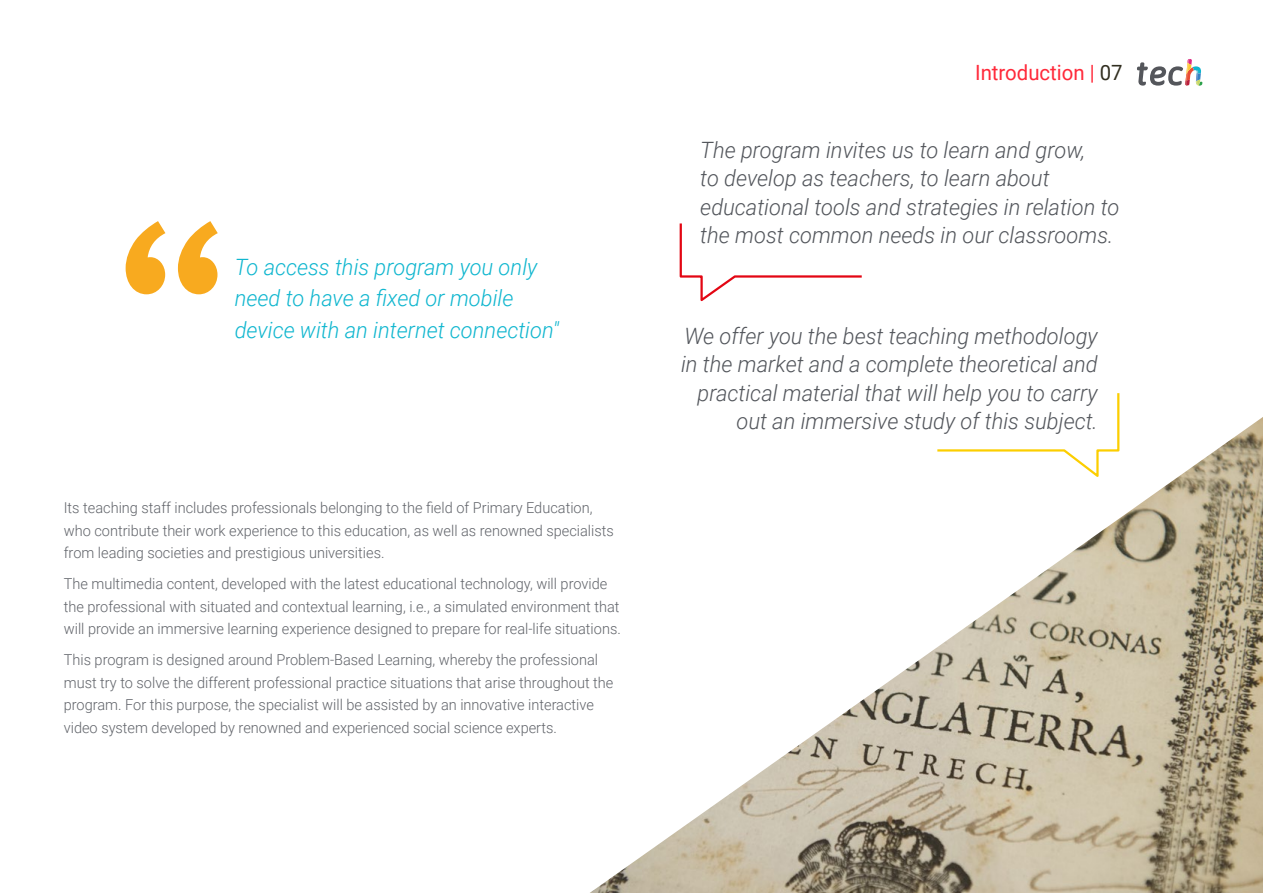
<style>
.page{position:relative;width:1263px;height:893px;background:#fff}
.page>*{position:absolute;margin:0;border:0;box-sizing:border-box;transform-origin:0 0}
.t1{font:italic 300 22.5px/28.5px "Roboto";color:#52555b;text-align:right}
.t2{font:italic 300 22.5px/31.5px "Roboto";color:#0fb6cf}
.t3{font:21px "Roboto";color:#ff293a}
.t4{font:300 15px/22.5px "Roboto";color:#61646a}
.s1{color:#312e20}
</style>
<div class="page">
<svg style="left:126px;top:221px;width:92px;height:73px"></svg>
<img style="left:590px;top:417px;width:673px;height:476px">
<svg style="left:935px;top:393px;width:185px;height:87px"></svg>
<svg style="left:679px;top:223px;width:183px;height:79px"></svg>
<svg style="left:1137px;top:59px;width:65px;height:27px"></svg>
<h1 class="t2" style="left:235px;top:250px;width:326px">To access this program you only need to have a fixed or mobile device with an internet connection"</h1>
<p class="t4" style="left:64px;top:496px;width:551px">Its teaching staff includes professionals belonging to the field of Primary Education, who contribute their work experience to this education, as well as renowned specialists from leading societies and prestigious universities.</p>
<p class="t4" style="left:64px;top:572px;width:558px">The multimedia content, developed with the latest educational technology, will provide the professional with situated and contextual learning, i.e., a simulated environment that will provide an immersive learning experience designed to prepare for real-life situations.</p>
<p class="t4" style="left:64px;top:648px;width:551px">This program is designed around Problem-Based Learning, whereby the professional must try to solve the different professional practice situations that arise throughout the program. For this purpose, the specialist will be assisted by an innovative interactive video system developed by renowned and experienced social science experts.</p>
<h2 class="t3" style="left:975px;top:57px;width:149px">Introduction | <span class="s1">07</span></h2>
<h1 class="t1" style="left:700px;top:135px;width:421px;text-align:left">The program invites us to learn and grow,<br>to develop as teachers, to learn about educational tools and strategies in relation to the most common needs in our classrooms.</h1>
<h1 class="t1" style="left:681px;top:320px;width:418px">We offer you the best teaching methodology in the market and a complete theoretical and practical material that will help you to carry out an immersive study of this subject.</h1>
</div>
